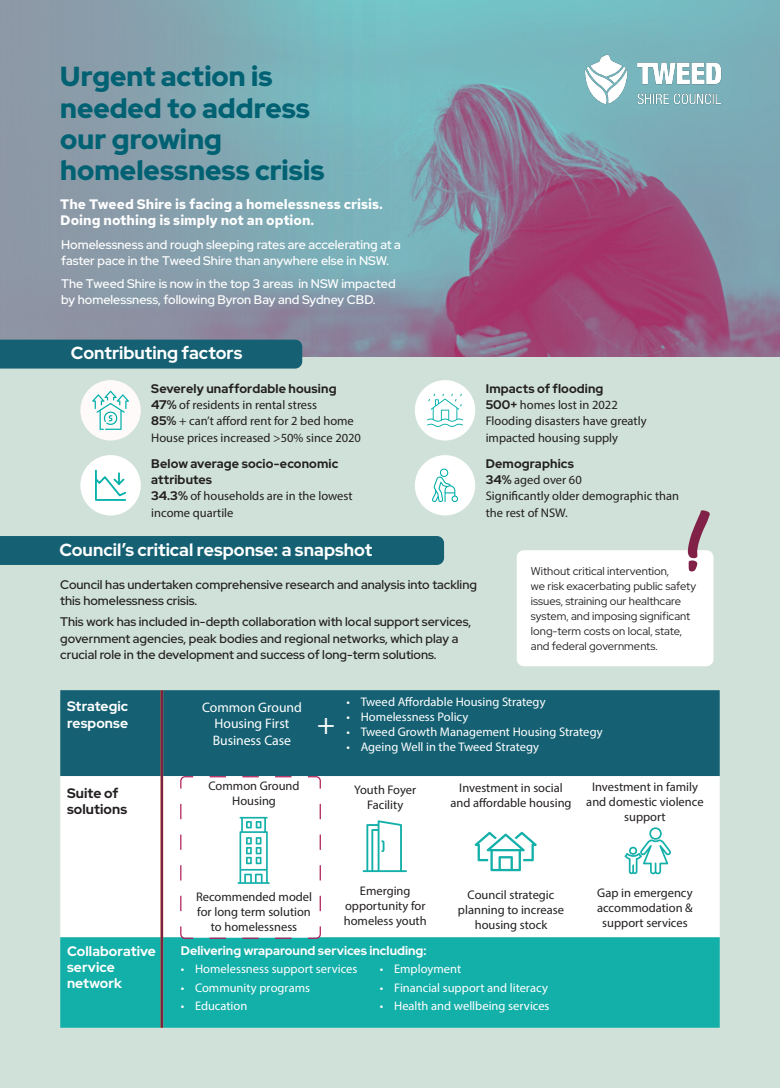
<style>
.page{position:relative;width:780px;height:1088px;background:#fff}
.page>*{position:absolute;margin:0;border:0;box-sizing:border-box;transform-origin:0 0}
.t1{font:30px "Myriad Pro";color:#fff}
.t2{font:900 27.5px/31.2px "Red Hat Display";letter-spacing:.005em;color:#006173}
.t3{font:700 17.5px "Red Hat Display";color:#fff}
.body{font:700 13.75px/16.2px "Red Hat Text";color:#fff}
.t4{font:700 13.75px/16.2px "Red Hat Display";letter-spacing:.005em;color:#fff}
.t5{font:13.75px/16.2px "Myriad Pro";letter-spacing:-.005em;color:#fff;text-align:center}
.t6{font:700 13.75px/16.2px "Red Hat Display";letter-spacing:.005em;color:#231f20}
.body-2{font:12.5px/15px "Myriad Pro";color:#231f20;text-align:center}
.body-3{font:500 12.5px/16.2px "Red Hat Display";color:#231f20}
.t7{font:12.5px "Myriad Pro";color:#fff}
.body-4{font:500 12.5px/16.2px "Red Hat Display";color:#fff}
.t8{font:700 12.5px/16.2px "Red Hat Display";letter-spacing:.01em;color:#231f20}
.body-5{font:700 12.5px "Red Hat Display";color:#fff}
.body-6{font:11.25px/15px "Red Hat Display";color:#231f20}
.s1{font-family:"Red Hat Display";font-weight:700}
.s2{font-family:"Myriad Pro";font-weight:400}
</style>
<div class="page">
<div style="left:0;top:356px;width:780px;height:732px;background:#cfe1d8"></div>
<div style="left:60px;top:690px;width:659px;height:86px;background:#156173"></div>
<svg style="left:60px;top:776px;width:659px;height:161px"></svg>
<div style="left:60px;top:937px;width:659px;height:91px;background:#13afa9"></div>
<img style="left:0;top:0;width:780px;height:356px">
<div style="left:0;top:536px;width:444px;height:29px;background:#156173"></div>
<div style="left:80px;top:380px;width:61px;height:60px;background:#fefaf9;border-radius:50%"></div>
<svg style="left:92px;top:391px;width:37px;height:39px"></svg>
<img style="left:556px;top:18px;width:206px;height:118px">
<svg style="left:362px;top:820px;width:45px;height:52px"></svg>
<svg style="left:179px;top:775px;width:142px;height:164px"></svg>
<svg style="left:474px;top:832px;width:62px;height:39px"></svg>
<svg style="left:624px;top:827px;width:47px;height:47px"></svg>
<div style="left:80px;top:455px;width:61px;height:60px;background:#fff;border-radius:50%"></div>
<svg style="left:95px;top:470px;width:31px;height:31px"></svg>
<div style="left:415px;top:380px;width:60px;height:60px;background:#fff;border-radius:50%"></div>
<svg style="left:427px;top:394px;width:36px;height:33px"></svg>
<div style="left:415px;top:455px;width:60px;height:60px;background:#fff;border-radius:50%"></div>
<svg style="left:432px;top:468px;width:26px;height:34px"></svg>
<div style="left:516px;top:550px;width:197px;height:116px;background:#fff;border-radius:7px"></div>
<svg style="left:687px;top:510px;width:23px;height:61px"></svg>
<div style="left:0;top:340px;width:302px;height:29px;background:#156173"></div>
<hr style="left:160px;top:690px;width:3px;height:338px;background:#7f2146">
<p class="t2" style="left:60px;top:61px;width:266px">Urgent action is needed to address our growing homelessness crisis</p>
<p class="body" style="left:60px;top:196px;width:324px">The Tweed Shire is facing a homelessness crisis.<br>Doing nothing is simply not an option.</p>
<p class="body-4" style="left:61px;top:236px;width:341px">Homelessness and rough sleeping rates are accelerating at a faster pace in the Tweed Shire than anywhere else in NSW.</p>
<p class="body-4" style="left:61px;top:275px;width:336px">The Tweed Shire is now in the top 3 areas in NSW impacted by homelessness, following Byron Bay and Sydney CBD.</p>
<p class="t3" style="left:71px;top:341px;width:173px">Contributing factors</p>
<p class="t8" style="left:151px;top:380px;width:187px">Severely unaffordable housing</p>
<p class="body-2" style="left:151px;top:396px;width:211px;line-height:16.2px;text-align:left"><span class="s1">47%</span> of residents in rental stress<br><span class="s1">85%</span> + can’t afford rent for 2 bed home<br>House prices increased &gt;50% since 2020</p>
<p class="t8" style="left:151px;top:455px;width:203px">Below average socio-economic attributes<br>34.3% <span class="s2">of households are in the lowest income quartile</span></p>
<p class="t3" style="left:59px;top:538px;width:314px">Council’s critical response: a snapshot</p>
<p class="body-3" style="left:60px;top:576px;width:418px">Council has undertaken comprehensive research and analysis into tackling this homelessness crisis.</p>
<p class="body-3" style="left:60px;top:614px;width:412px">This work has included in-depth collaboration with local support services, government agencies, peak bodies and regional networks, which play a crucial role in the development and success of long-term solutions.</p>
<p class="t8" style="left:485px;top:380px;width:133px">Impacts of flooding<br>500+ <span class="s2">homes lost in 2022</span></p>
<p class="body-2" style="left:485px;top:413px;width:162px;line-height:16.2px;text-align:left">Flooding disasters have greatly impacted housing supply</p>
<p class="body-2" style="left:485px;top:455px;width:195px;line-height:16.2px;text-align:left"><span class="s1">Demographics<br>34%</span> aged over 60<br>Significantly older demographic than the rest of NSW.</p>
<p class="body-6" style="left:531px;top:563px;width:167px">Without critical intervention,<br>we risk exacerbating public safety issues, straining our healthcare system, and imposing significant long-term costs on local, state, and federal governments.</p>
<p class="t4" style="left:67px;top:698px;width:63px">Strategic response</p>
<p class="t6" style="left:67px;top:785px;width:62px">Suite of solutions</p>
<p class="t4" style="left:67px;top:943px;width:90px">Collaborative service network</p>
<p class="t5" style="left:202px;top:699px;width:101px">Common Ground<br>Housing First<br>Business Case</p>
<p class="body-2" style="left:208px;top:778px;width:93px">Common Ground<br>Housing</p>
<p class="t1" style="left:317px;top:706px;width:19px">+</p>
<p class="t7" style="left:346px;top:694px;width:200px">• Tweed Affordable Housing Strategy</p>
<p class="t7" style="left:346px;top:709px;width:123px">• Homelessness Policy</p>
<p class="t7" style="left:346px;top:724px;width:257px">• Tweed Growth Management Housing Strategy</p>
<p class="t7" style="left:346px;top:739px;width:194px">• Ageing Well in the Tweed Strategy</p>
<p class="body-2" style="left:354px;top:782px;width:63px">Youth Foyer<br>Facility</p>
<p class="body-2" style="left:450px;top:780px;width:123px">Investment in social and affordable housing</p>
<p class="body-2" style="left:586px;top:779px;width:119px">Investment in family and domestic violence support</p>
<p class="body-2" style="left:196px;top:889px;width:118px">Recommended model for long term solution to homelessness</p>
<p class="body-2" style="left:344px;top:883px;width:84px">Emerging opportunity for homeless youth</p>
<p class="body-2" style="left:458px;top:887px;width:107px">Council strategic planning to increase housing stock</p>
<p class="body-2" style="left:597px;top:885px;width:97px">Gap in emergency accommodation &amp; support services</p>
<p class="body-5" style="left:181px;top:942px;width:247px">Delivering wraparound services including:</p>
<p class="t7" style="left:181px;top:961px;width:178px">• Homelessness support services</p>
<p class="t7" style="left:181px;top:980px;width:131px">• Community programs</p>
<p class="t7" style="left:181px;top:998px;width:68px">• Education</p>
<p class="t7" style="left:380px;top:961px;width:83px">• Employment</p>
<p class="t7" style="left:380px;top:980px;width:169px">• Financial support and literacy</p>
<p class="t7" style="left:380px;top:998px;width:171px">• Health and wellbeing services</p>
</div>
